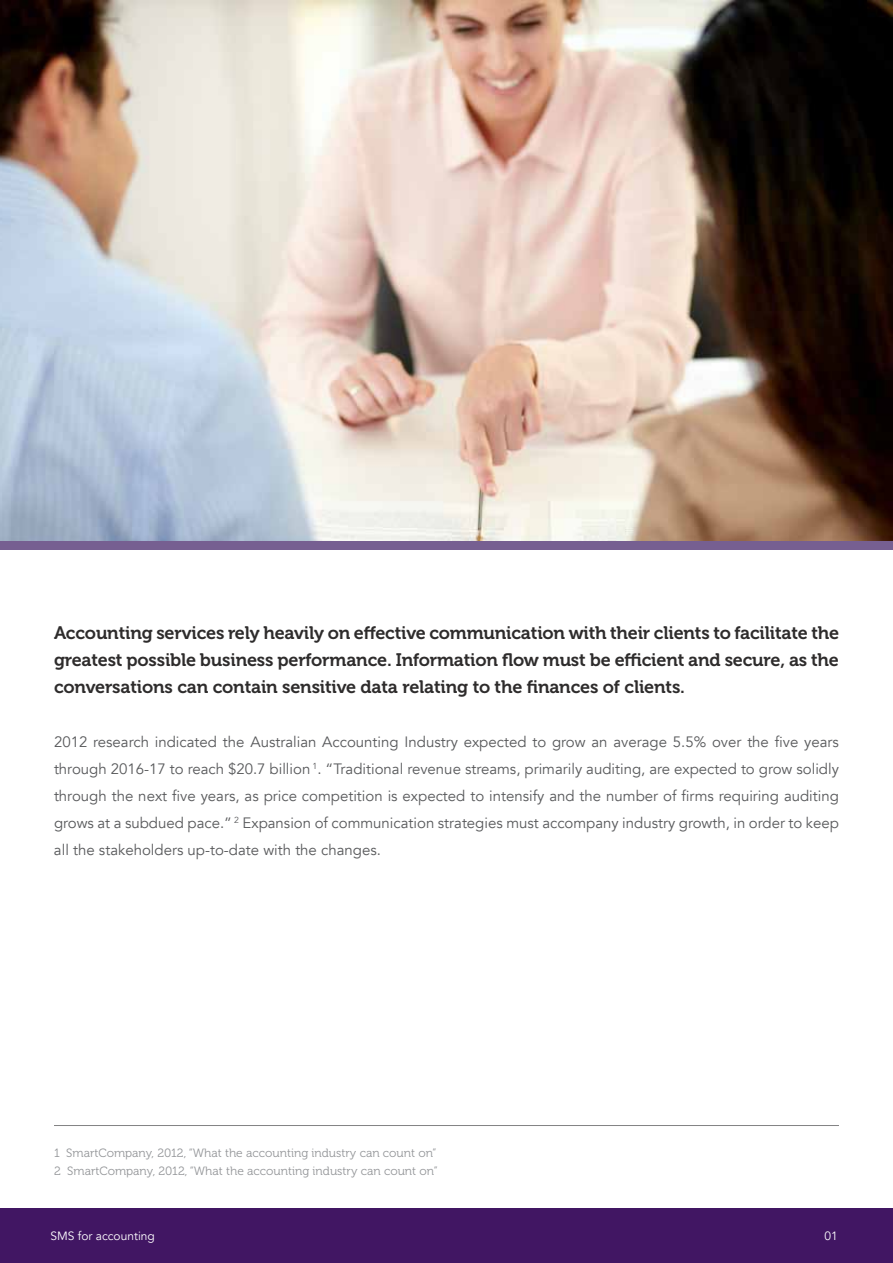
<style>
.page{position:relative;width:893px;height:1263px;background:#fff}
.page>*{position:absolute;margin:0;border:0;box-sizing:border-box;transform-origin:0 0}
.t1{font:18px/27px "Museo 700";letter-spacing:-.01em;color:#2e2c2c;text-align:justify}
.t2{font:15px/27px "Avenir";color:#58595b;text-align:justify}
.t3{font:12px/18px "Museo 300";color:#939598}
.t4{font:12px "Avenir";color:#fff}
</style>
<div class="page">
<div style="left:0;top:1209px;width:893px;height:54px;background:#411663"></div>
<img style="left:0;top:0;width:893px;height:540px">
<div style="left:0;top:541px;width:893px;height:8px;background:#765f91"></div>
<hr style="left:54px;top:1125px;width:785px;height:1px;background:#838384">
<p class="t1" style="left:54px;top:620px;width:786px">Accounting services rely heavily on effective communication with their clients to facilitate the greatest possible business performance. Information flow must be efficient and secure, as the conversations can contain sensitive data relating to the finances of clients.</p>
<p class="t2" style="left:54px;top:729px;width:786px">2012 research indicated the Australian Accounting Industry expected to grow an average 5.5% over the five years through 2016-17 to reach $20.7 billion <sup>1</sup>. “Traditional revenue streams, primarily auditing, are expected to grow solidly through the next five years, as price competition is expected to intensify and the number of firms requiring auditing grows at a subdued pace.” <sup>2</sup> Expansion of communication strategies must accompany industry growth, in order to keep all the stakeholders up-to-date with the changes.</p>
<p class="t3" style="left:54px;top:1144px;width:385px">1 SmartCompany, 2012, “What the accounting industry can count on”<br>2 SmartCompany, 2012, “What the accounting industry can count on”</p>
<p class="t4" style="left:50px;top:1229px;width:106px">SMS for accounting</p>
<p class="t4" style="left:824px;top:1229px;width:15px">01</p>
</div>
